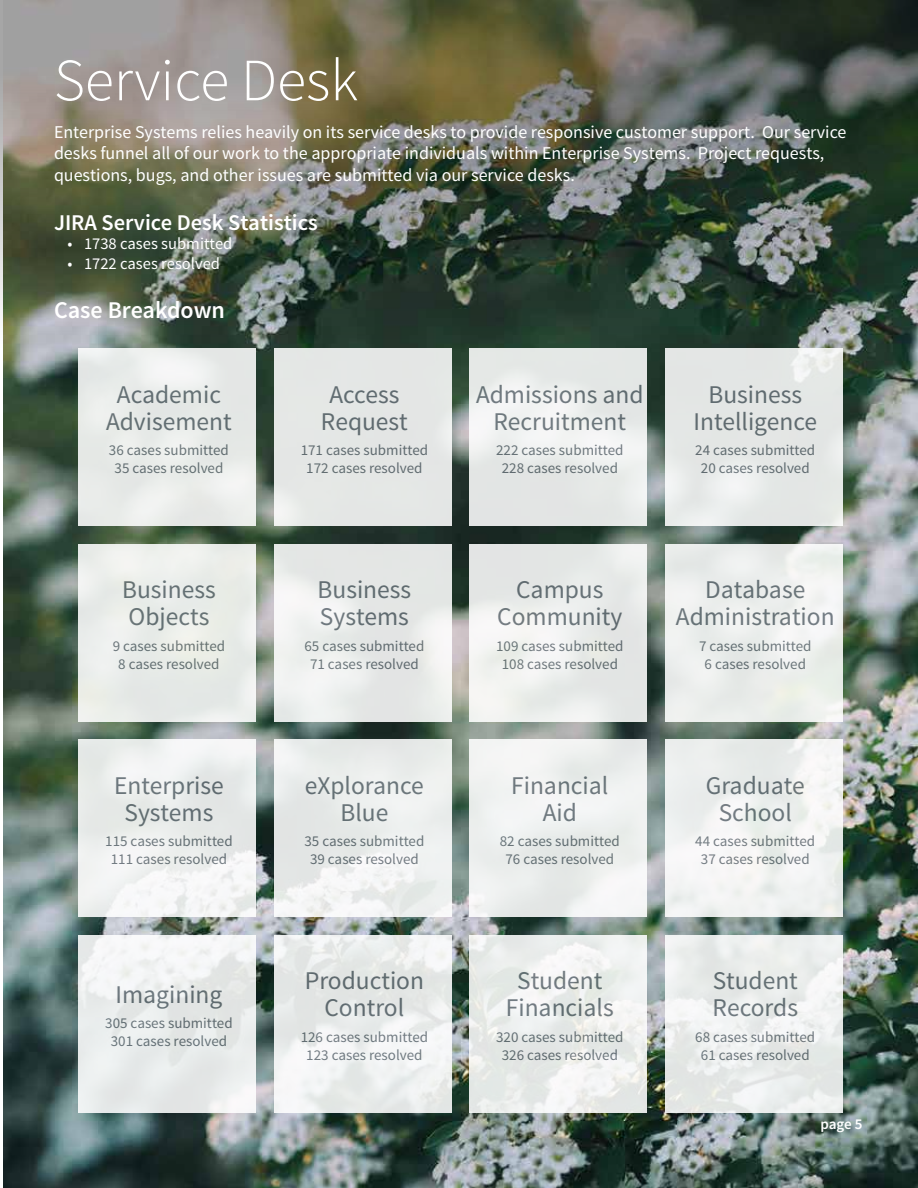
<style>
.page{position:relative;width:918px;height:1188px;background:#fff}
.page>*{position:absolute;margin:0;border:0;box-sizing:border-box;transform-origin:0 0}
.t1{font:300 60px "Source Sans Pro";color:#fff}
.t2{font:25.5px/27px "Source Sans Pro";color:#69737a;text-align:center}
.t3{font:600 24px "Source Sans Pro";color:#fff}
.t4{font:600 22.5px "Source Sans Pro";color:#fff}
.t5{font:18px/21.6px "Source Sans Pro";color:#fff}
.t6{font:16.5px "Source Sans Pro";color:#fff}
.t7{font:15px/18px "Source Sans Pro";color:#69737a;text-align:center}
.t8{font:600 15px "Source Sans Pro";color:#fff}
</style>
<div class="page">
<img style="left:3px;top:348px;width:915px;height:840px">
<img style="left:1px;top:0;width:917px;height:348px">
<div style="left:79px;top:349px;width:177px;height:177px;background:#e8ebe9"></div>
<div style="left:274px;top:349px;width:178px;height:177px;background:#e4e7e5"></div>
<div style="left:470px;top:349px;width:177px;height:177px;background:linear-gradient(to right,#eaebeb,#e9ebea)"></div>
<div style="left:665px;top:349px;width:178px;height:177px;background:#e4e6e5"></div>
<div style="left:79px;top:544px;width:177px;height:178px;background:#e9ede8"></div>
<svg style="left:274px;top:544px;width:178px;height:178px;fill:#e5e8e6"></svg>
<div style="left:470px;top:544px;width:177px;height:178px;background:linear-gradient(to right,#f0f0ef,#e5e8e7)"></div>
<div style="left:665px;top:544px;width:178px;height:178px;background:#ecefec"></div>
<div style="left:79px;top:740px;width:177px;height:177px;background:#edefee"></div>
<div style="left:274px;top:740px;width:178px;height:177px;background:linear-gradient(to bottom,#e8ebea,#eff0f0)"></div>
<div style="left:470px;top:740px;width:177px;height:177px;background:#eef1f0"></div>
<div style="left:665px;top:740px;width:178px;height:177px;background:#eff2f1"></div>
<div style="left:79px;top:935px;width:177px;height:178px;background:linear-gradient(to bottom,#f1f2f2,#e5e9e8)"></div>
<div style="left:274px;top:935px;width:178px;height:178px;background:linear-gradient(to right,#eaecec,#ecefee)"></div>
<svg style="left:470px;top:935px;width:177px;height:178px;fill:#ebeeec"></svg>
<div style="left:665px;top:935px;width:178px;height:178px;background:#ebeeec"></div>
<h1 class="t1" style="left:54px;top:44px;width:306px">Service Desk</h1>
<p class="t5" style="left:54px;top:121px;width:794px">Enterprise Systems relies heavily on its service desks to provide responsive customer support. Our service desks funnel all of our work to the appropriate individuals within Enterprise Systems. Project requests, questions, bugs, and other issues are submitted via our service desks.</p>
<h3 class="t4" style="left:54px;top:208px;width:265px">JIRA Service Desk Statistics</h3>
<p class="t6" style="left:68px;top:234px;width:166px">• 1738 cases submitted</p>
<p class="t6" style="left:68px;top:253px;width:154px">• 1722 cases resolved</p>
<h3 class="t3" style="left:54px;top:295px;width:173px">Case Breakdown</h3>
<h2 class="t2" style="left:106px;top:381px;width:127px">Academic<br>Advisement</h2>
<p class="t7" style="left:109px;top:442px;width:121px">36 cases submitted<br>35 cases resolved</p>
<h2 class="t2" style="left:122px;top:577px;width:95px;text-align:left">Business<br>Objects</h2>
<p class="t7" style="left:113px;top:637px;width:114px">9 cases submitted<br>8 cases resolved</p>
<h2 class="t2" style="left:114px;top:772px;width:111px">Enterprise<br>Systems</h2>
<p class="t7" style="left:105px;top:832px;width:129px">115 cases submitted<br>111 cases resolved</p>
<h2 class="t2" style="left:116px;top:981px;width:108px">Imagining</h2>
<p class="t7" style="left:105px;top:1014px;width:129px">305 cases submitted<br>301 cases resolved</p>
<h2 class="t2" style="left:321px;top:381px;width:88px">Access<br>Request</h2>
<p class="t7" style="left:301px;top:442px;width:129px">171 cases submitted<br>172 cases resolved</p>
<h2 class="t2" style="left:318px;top:577px;width:95px;text-align:left">Business<br>Systems</h2>
<p class="t7" style="left:304px;top:637px;width:121px">65 cases submitted<br>71 cases resolved</p>
<h2 class="t2" style="left:305px;top:772px;width:121px">eXplorance<br>Blue</h2>
<p class="t7" style="left:304px;top:832px;width:121px">35 cases submitted<br>39 cases resolved</p>
<h2 class="t2" style="left:305px;top:968px;width:121px">Production<br>Control</h2>
<p class="t7" style="left:301px;top:1028px;width:129px">126 cases submitted<br>123 cases resolved</p>
<h2 class="t2" style="left:476px;top:381px;width:169px">Admissions and<br>Recruitment</h2>
<p class="t7" style="left:496px;top:442px;width:129px">222 cases submitted<br>228 cases resolved</p>
<h2 class="t2" style="left:694px;top:381px;width:125px">Business<br>Intelligence</h2>
<p class="t7" style="left:695px;top:442px;width:121px">24 cases submitted<br>20 cases resolved</p>
<h2 class="t2" style="left:497px;top:577px;width:127px">Campus<br>Community</h2>
<p class="t7" style="left:496px;top:637px;width:129px">109 cases submitted<br>108 cases resolved</p>
<h2 class="t2" style="left:511px;top:772px;width:99px">Financial<br>Aid</h2>
<p class="t7" style="left:500px;top:832px;width:121px">82 cases submitted<br>76 cases resolved</p>
<h2 class="t2" style="left:506px;top:968px;width:109px">Student<br>Financials</h2>
<p class="t7" style="left:496px;top:1028px;width:129px">320 cases submitted<br>326 cases resolved</p>
<h2 class="t2" style="left:676px;top:577px;width:160px">Database<br>Administration</h2>
<p class="t7" style="left:699px;top:637px;width:114px">7 cases submitted<br>6 cases resolved</p>
<h2 class="t2" style="left:706px;top:772px;width:100px">Graduate<br>School</h2>
<p class="t7" style="left:695px;top:832px;width:121px">44 cases submitted<br>37 cases resolved</p>
<h2 class="t2" style="left:713px;top:968px;width:87px;text-align:left">Student<br>Records</h2>
<p class="t7" style="left:695px;top:1028px;width:121px">68 cases submitted<br>61 cases resolved</p>
<p class="t8" style="left:820px;top:1115px;width:44px">page 5</p>
</div>
